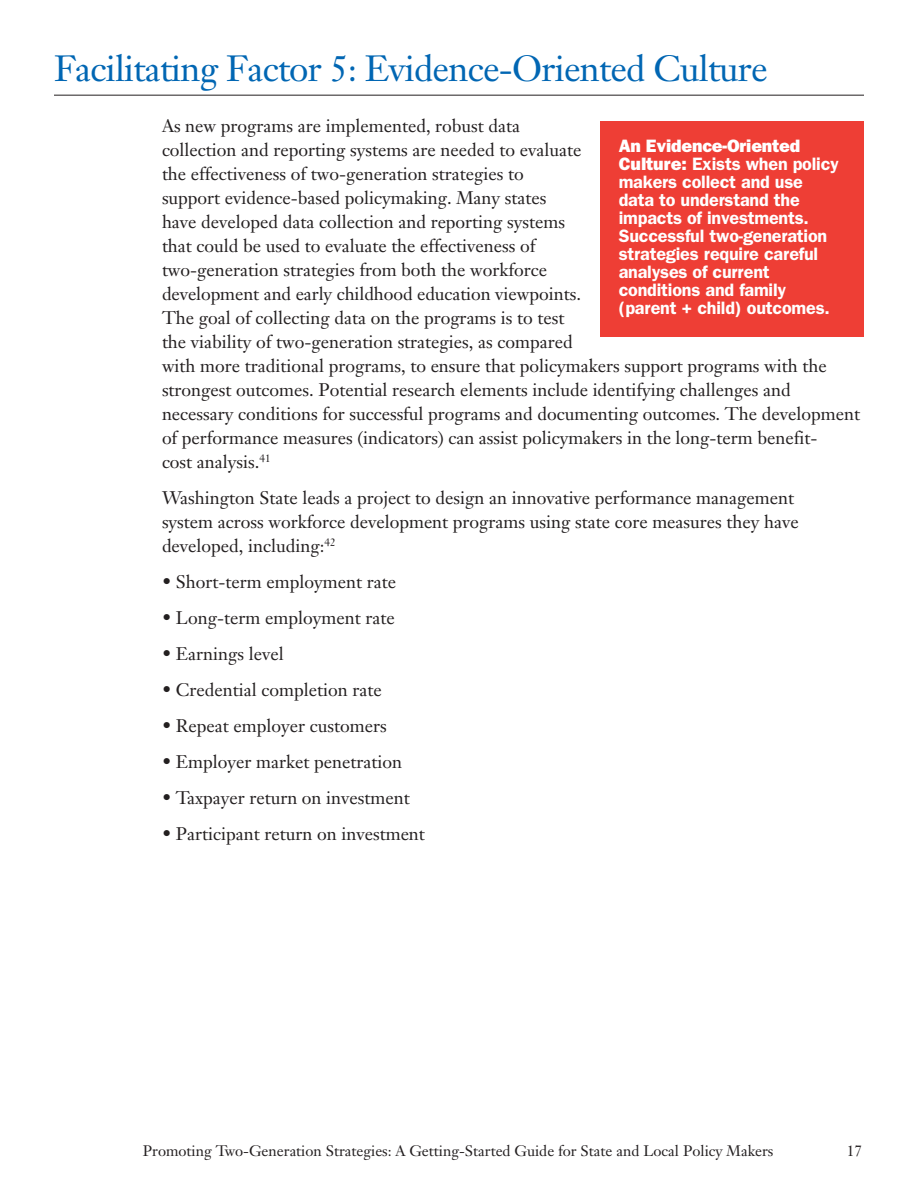
<style>
.page{position:relative;width:918px;height:1188px;background:#fff}
.page>*{position:absolute;margin:0;border:0;box-sizing:border-box;transform-origin:0 0}
.t1{font:36px "Janson Text";letter-spacing:-.02em;color:#0166b3}
.t2{font:18px/24px "Janson Text";color:#231f20}
.t3{font:600 18px/18px "Franklin Gothic";letter-spacing:-.01em;color:#fff}
.t4{font:15px "Janson Text";color:#231f20}
.s1{font-weight:800}
</style>
<div class="page">
<hr style="left:54px;top:95px;width:810px;height:1px;background:#231f20">
<div style="left:601px;top:122px;width:263px;height:215px;background:#ee3e35"></div>
<h1 class="t1" style="left:54px;top:54px;width:715px">Facilitating Factor 5: Evidence-Oriented Culture</h1>
<p class="t2" style="left:162px;top:116px;width:700px">As new programs are implemented, robust data<br>collection and reporting systems are needed to evaluate<br>the effectiveness of two-generation strategies to<br>support evidence-based policymaking. Many states<br>have developed data collection and reporting systems<br>that could be used to evaluate the effectiveness of<br>two-generation strategies from both the workforce<br>development and early childhood education viewpoints.<br>The goal of collecting data on the programs is to test<br>the viability of two-generation strategies, as compared<br>with more traditional programs, to ensure that policymakers support programs with the strongest outcomes. Potential research elements include identifying challenges and necessary conditions for successful programs and documenting outcomes. The development of performance measures (indicators) can assist policymakers in the long-term benefit-<br>cost analysis.<sup>41</sup></p>
<p class="t2" style="left:162px;top:488px;width:638px">Washington State leads a project to design an innovative performance management system across workforce development programs using state core measures they have developed, including:<sup>42</sup></p>
<p class="t2" style="left:162px;top:572px;width:236px">• Short-term employment rate</p>
<p class="t2" style="left:162px;top:608px;width:234px">• Long-term employment rate</p>
<p class="t2" style="left:162px;top:644px;width:123px">• Earnings level</p>
<p class="t2" style="left:162px;top:680px;width:221px">• Credential completion rate</p>
<p class="t2" style="left:162px;top:716px;width:226px">• Repeat employer customers</p>
<p class="t2" style="left:162px;top:752px;width:242px">• Employer market penetration</p>
<p class="t2" style="left:162px;top:788px;width:249px">• Taxpayer return on investment</p>
<p class="t2" style="left:162px;top:824px;width:264px">• Participant return on investment</p>
<p class="t3" style="left:619px;top:137px;width:222px"><span class="s1">An Evidence-Oriented<br>Culture:</span> Exists when policy makers collect and use data to understand the impacts of investments.<br>Successful two-generation strategies require careful analyses of current conditions and family (parent + child) outcomes.</p>
<p class="t4" style="left:143px;top:1145px;width:632px">Promoting Two-Generation Strategies: A Getting-Started Guide for State and Local Policy Makers</p>
<p class="t4" style="left:847px;top:1145px;width:17px">17</p>
</div>
